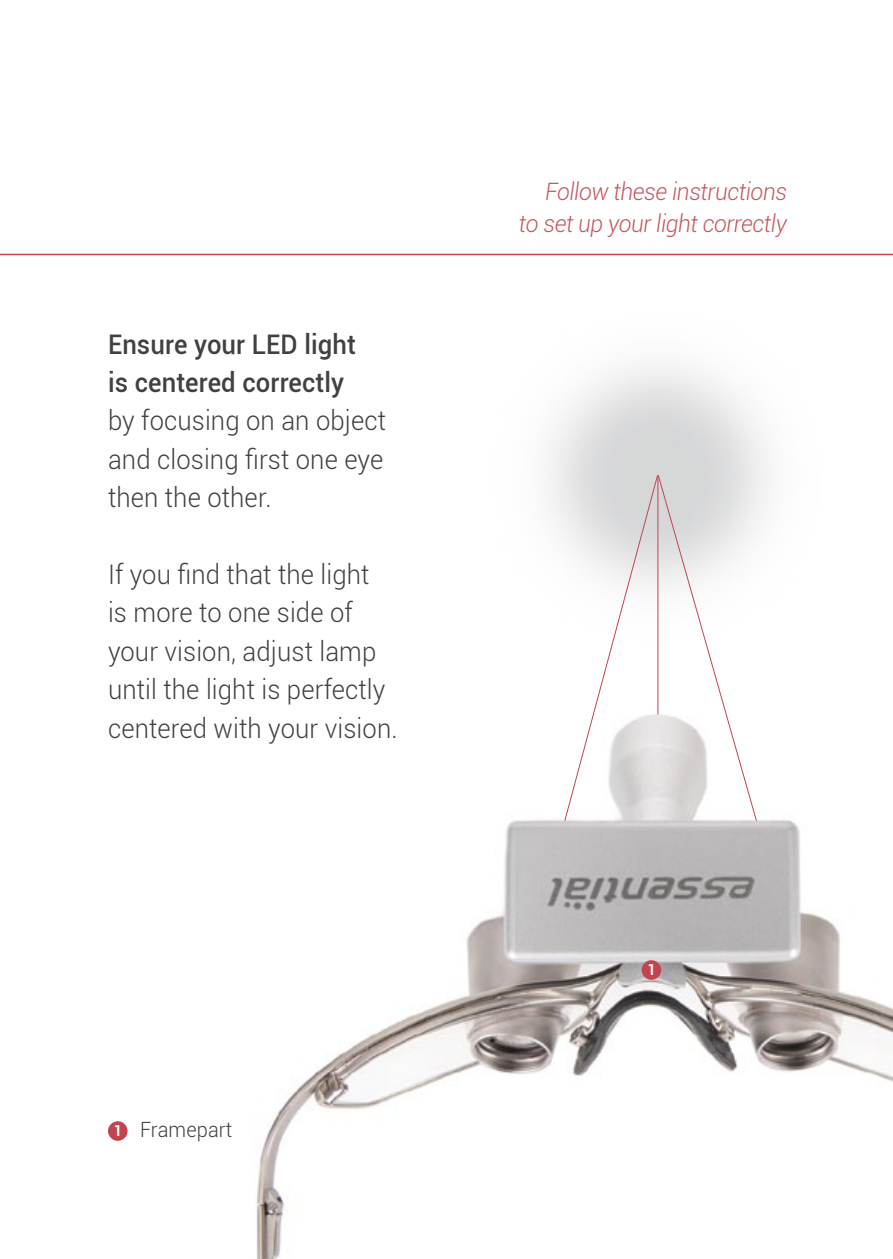
<style>
.page{position:relative;width:893px;height:1259px;background:#fff}
.page>*{position:absolute;margin:0;border:0;box-sizing:border-box;transform-origin:0 0}
.t1{font:300 27px/38.4px "Roboto";letter-spacing:.005em;color:#414042;text-align:justify;scale:.95 1}
.t2{font:500 27px/38.4px "Roboto";letter-spacing:.005em;color:#414042;scale:.95 1}
.t3{font:italic 300 24px/32.4px "Roboto";letter-spacing:-.015em;color:#c6565c;text-align:right;scale:.95 1}
.t4{font:300 21px "Roboto";letter-spacing:.005em;color:#414042;scale:.95 1}
.t5{font:700 15px "Roboto";color:#fff;scale:.95 1}
.s1{font-weight:700;font-size:15px;color:#fff}
</style>
<div class="page">
<img style="left:256px;top:820px;width:637px;height:439px">
<svg style="left:564px;top:474px;width:193px;height:347px"></svg>
<hr style="left:0;top:254px;width:893px;height:1px;background:#c24451">
<div style="left:108px;top:1121px;width:20px;height:19px;background:#c24451;border-radius:50%"></div>
<div style="left:642px;top:960px;width:19px;height:19px;background:#c24451;border-radius:50%"></div>
<p class="t2" style="left:108px;top:324px;width:263px">Ensure your LED light is centered correctly</p>
<p class="t1" style="left:108px;top:401px;width:294px">by focusing on an object and closing first one eye then the other.</p>
<p class="t1" style="left:108px;top:554px;width:306px;text-align:left">If you find that the light<br>is more to one side of your vision, adjust lamp until the light is perfectly centered with your vision.</p>
<p class="t4" style="left:114px;top:1115px;width:126px"><span class="s1">1</span> Framepart</p>
<p class="t3" style="left:519px;top:174px;width:284px">Follow these instructions<br>to set up your light correctly</p>
<p class="t5" style="left:647px;top:959px;width:10px">1</p>
</div>
